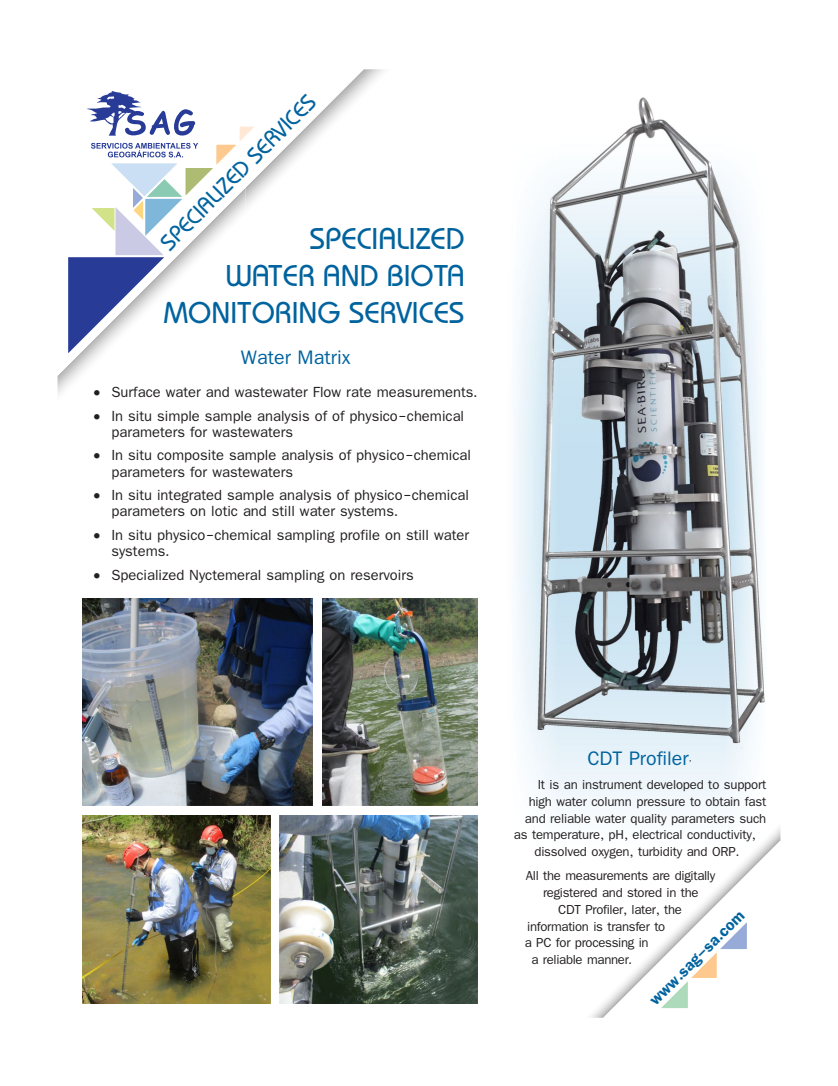
<style>
.page{position:relative;width:838px;height:1086px;background:#fff}
.page>*{position:absolute;margin:0;border:0;box-sizing:border-box;transform-origin:0 0}
.t1{font:500 30px/37px "Bauhaus IT Cby BT";color:#00639e;text-align:right}
.t2{font:30px "Freesia UPC";color:#00639e}
.t3{font:25.25px "Freesia UPC Bold";color:#00639e}
.t4{font:22.5px/16.1px "Freesia UPC";color:#231f20}
.t5{font:500 22.5px "Bauhaus IT Cby BT";color:#00639e}
.t6{font:20px "Freesia UPC";letter-spacing:-.01em;color:#231f20}
.s1{font-size:18.75px;color:#231f20}
</style>
<div class="page">
<img style="left:516px;top:97px;width:249px;height:710px">
<svg style="left:57px;top:70px;width:306px;height:306px"></svg>
<svg style="left:68px;top:91px;width:193px;height:262px"></svg>
<svg style="left:603px;top:840px;width:177px;height:177px"></svg>
<img style="left:322px;top:598px;width:156px;height:207px">
<img style="left:82px;top:598px;width:230px;height:207px">
<img style="left:279px;top:815px;width:198px;height:188px">
<img style="left:82px;top:815px;width:188px;height:188px">
<p class="t5" style="left:158px;top:239px;width:211px;rotate:-45deg">SPECIALIZED SERVICES</p>
<h1 class="t1" style="left:163px;top:223px;width:303px">SPECIALIZED<br>WATER AND BIOTA<br>MONITORING SERVICES</h1>
<h1 class="t2" style="left:241px;top:339px;width:111px">Water Matrix</h1>
<p class="t4" style="left:94px;top:382px;width:385px">• Surface water and wastewater Flow rate measurements.</p>
<p class="t4" style="left:111px;top:406px;width:354px;text-indent:-18px">• In situ simple sample analysis of of physico-chemical parameters for wastewaters</p>
<p class="t4" style="left:111px;top:445px;width:361px;text-indent:-18px">• In situ composite sample analysis of physico-chemical parameters for wastewaters</p>
<p class="t4" style="left:111px;top:485px;width:359px;text-indent:-18px">• In situ integrated sample analysis of physico-chemical parameters on lotic and still water systems.</p>
<p class="t4" style="left:111px;top:525px;width:359px;text-indent:-18px">• In situ physico-chemical sampling profile on still water systems.</p>
<p class="t4" style="left:94px;top:564px;width:322px">• Specialized Nyctemeral sampling on reservoirs</p>
<h1 class="t2" style="left:587px;top:740px;width:106px">CDT Profiler<span class="s1">·</span></h1>
<p class="t6" style="left:537px;top:772px;width:230px">It is an instrument developed to support</p>
<p class="t6" style="left:528px;top:789px;width:239px">high water column pressure to obtain fast</p>
<p class="t6" style="left:525px;top:806px;width:243px">and reliable water quality parameters such</p>
<p class="t6" style="left:514px;top:823px;width:243px">as temperature, pH, electrical conductivity,</p>
<p class="t6" style="left:534px;top:840px;width:206px">dissolved oxygen, turbidity and ORP.</p>
<p class="t6" style="left:526px;top:864px;width:191px">All the measurements are digitally</p>
<p class="t6" style="left:543px;top:880px;width:157px">registered and stored in the</p>
<p class="t6" style="left:558px;top:897px;width:125px">CDT Profiler, later, the</p>
<p class="t6" style="left:527px;top:914px;width:140px">information is transfer to</p>
<p class="t6" style="left:524px;top:931px;width:125px">a PC for processing in</p>
<p class="t6" style="left:531px;top:947px;width:102px">a reliable manner.</p>
<p class="t3" style="left:640px;top:991px;width:128px;rotate:-45deg">www.sag-sa.com</p>
</div>
